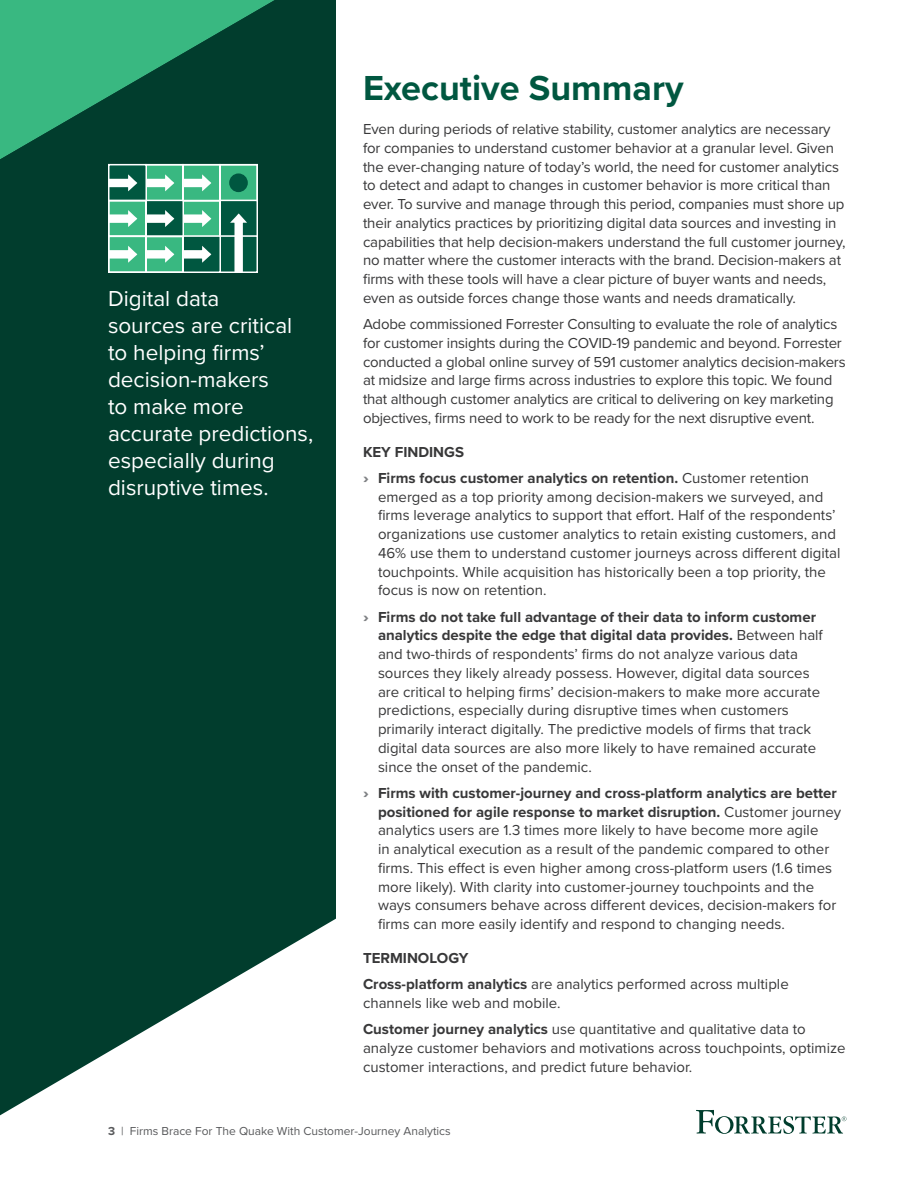
<style>
.page{position:relative;width:918px;height:1188px;background:#fff}
.page>*{position:absolute;margin:0;border:0;box-sizing:border-box;transform-origin:0 0}
.t1{font:700 36px "Proxima Nova";color:#005740}
.t2{font:22.5px/27px "Proxima Nova";color:#fff}
.t3{font:15px/18.8px "Proxima Nova";color:#383839}
.t4{font:700 15px/26.2px "Proxima Nova";color:#383839}
.t5{font:12px "Proxima Nova";color:#58595b}
.s1{font-weight:900;color:#808285}
.s2{font-weight:400}
.s3{font-weight:700}
</style>
<div class="page">
<svg style="left:0;top:0;width:336px;height:1115px;background:#1c5244"></svg>
<svg style="left:696px;top:1110px;width:150px;height:24px"></svg>
<svg style="left:0;top:0;width:274px;height:274px;background:#25795a"></svg>
<div style="left:229px;top:173px;width:19px;height:19px;background:#005740;border-radius:50%"></div>
<h2 class="t2" style="left:108px;top:284px;width:207px">Digital data<br>sources are critical to helping firms’ decision-makers<br>to make more accurate predictions, especially during disruptive times.</h2>
<h1 class="t1" style="left:363px;top:62px;width:322px">Executive Summary</h1>
<p class="t3" style="left:363px;top:119px;width:484px">Even during periods of relative stability, customer analytics are necessary for companies to understand customer behavior at a granular level. Given the ever-changing nature of today’s world, the need for customer analytics to detect and adapt to changes in customer behavior is more critical than ever. To survive and manage through this period, companies must shore up their analytics practices by prioritizing digital data sources and investing in capabilities that help decision-makers understand the full customer journey, no matter where the customer interacts with the brand. Decision-makers at firms with these tools will have a clear picture of buyer wants and needs, even as outside forces change those wants and needs dramatically.</p>
<p class="t3" style="left:363px;top:314px;width:484px">Adobe commissioned Forrester Consulting to evaluate the role of analytics for customer insights during the COVID-19 pandemic and beyond. Forrester conducted a global online survey of 591 customer analytics decision-makers at midsize and large firms across industries to explore this topic. We found that although customer analytics are critical to delivering on key marketing objectives, firms need to work to be ready for the next disruptive event.</p>
<p class="t4" style="left:363px;top:438px;width:447px">KEY FINDINGS<br><span class="s1">›</span> Firms focus customer analytics on retention. <span class="s2">Customer retention</span></p>
<p class="t3" style="left:378px;top:487px;width:464px">emerged as a top priority among decision-makers we surveyed, and firms leverage analytics to support that effort. Half of the respondents’ organizations use customer analytics to retain existing customers, and 46% use them to understand customer journeys across different digital touchpoints. While acquisition has historically been a top priority, the focus is now on retention.</p>
<p class="t3" style="left:378px;top:607px;width:446px;text-indent:-15px"><span class="s1">›</span> <span class="s3">Firms do not take full advantage of their data to inform customer analytics despite the edge that digital data provides.</span> Between half and two-thirds of respondents’ firms do not analyze various data sources they likely already possess. However, digital data sources are critical to helping firms’ decision-makers to make more accurate predictions, especially during disruptive times when customers primarily interact digitally. The predictive models of firms that track digital data sources are also more likely to have remained accurate since the onset of the pandemic.</p>
<p class="t3" style="left:378px;top:783px;width:465px;text-indent:-15px"><span class="s1">›</span> <span class="s3">Firms with customer-journey and cross-platform analytics are better positioned for agile response to market disruption.</span> Customer journey analytics users are 1.3 times more likely to have become more agile<br>in analytical execution as a result of the pandemic compared to other firms. This effect is even higher among cross-platform users (1.6 times more likely). With clarity into customer-journey touchpoints and the ways consumers behave across different devices, decision-makers for firms can more easily identify and respond to changing needs.</p>
<p class="t3" style="left:363px;top:944px;width:427px;line-height:26.2px"><span class="s3">TERMINOLOGY<br>Cross-platform analytics</span> are analytics performed across multiple</p>
<p class="t3" style="left:363px;top:989px;width:444px;line-height:26.2px">channels like web and mobile.<br><span class="s3">Customer journey analytics</span> use quantitative and qualitative data to</p>
<p class="t3" style="left:363px;top:1038px;width:484px">analyze customer behaviors and motivations across touchpoints, optimize customer interactions, and predict future behavior.</p>
<p class="t5" style="left:108px;top:1122px;width:344px"><span class="s3">3</span> | Firms Brace For The Quake With Customer-Journey Analytics</p>
</div>
